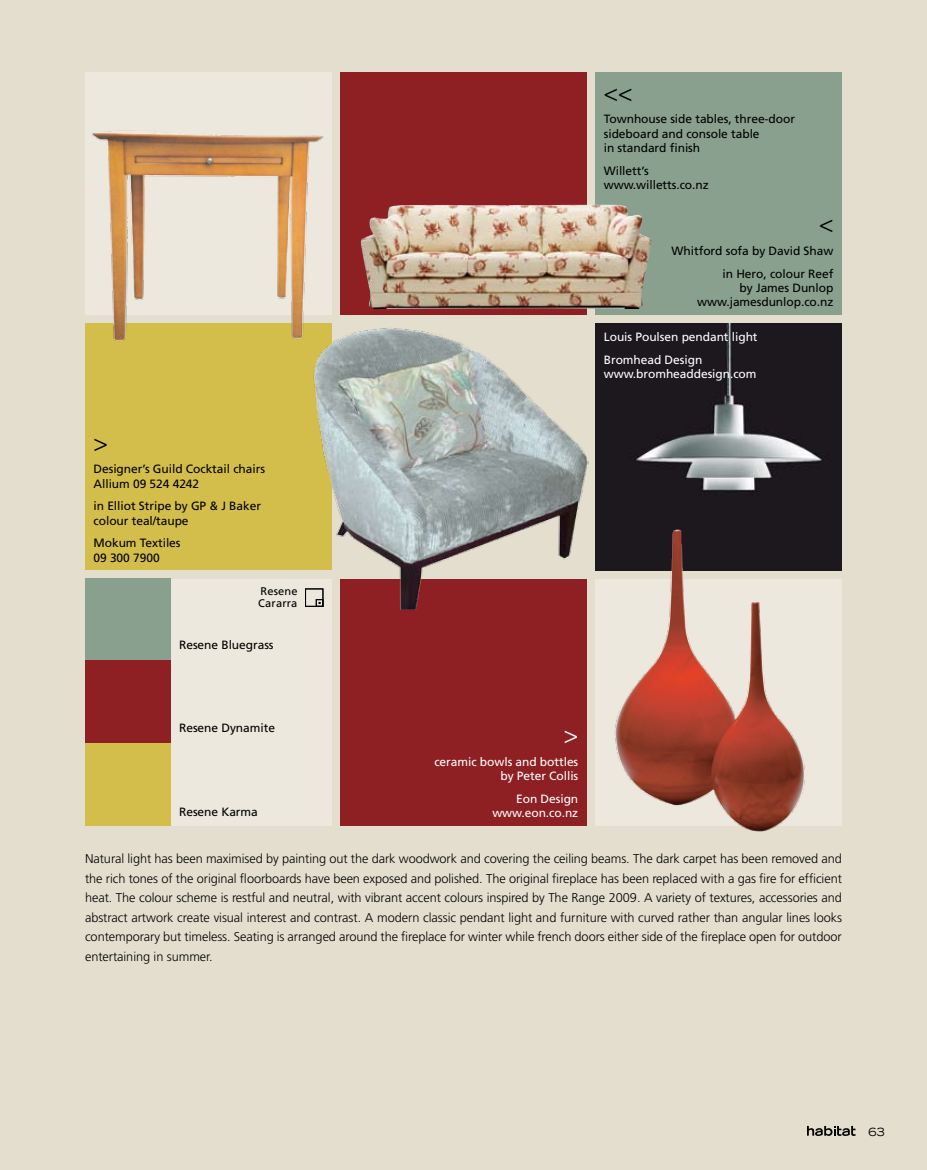
<style>
.page{position:relative;width:927px;height:1170px;background:#fff}
.page>*{position:absolute;margin:0;border:0;box-sizing:border-box;transform-origin:0 0}
.t1{font:300 24px "Frutiger";color:#000}
.t2{font:300 24px "Frutiger";color:#fff}
.t3{font:300 12.75px/19.5px "Frutiger";letter-spacing:-.005em;color:#000;text-align:justify}
.t4{font:12px/14.2px "Frutiger";letter-spacing:-.005em;color:#000}
.t5{font:12px/14.2px "Frutiger";letter-spacing:-.005em;color:#fff;text-align:right}
.t6{font:expanded 11.25px "Trade Gothic LH";color:#000}
.t7{font:11.1px/11.1px "Frutiger";letter-spacing:.015em;color:#000}
</style>
<div class="page">
<div style="left:0;top:0;width:927px;height:1169px;background:#e3dece"></div>
<div style="left:340px;top:578px;width:247px;height:247px;background:#8e2024"></div>
<img style="left:595px;top:323px;width:247px;height:156px">
<div style="left:340px;top:72px;width:247px;height:243px;background:#8e2024"></div>
<div style="left:85px;top:578px;width:247px;height:247px;background:#ece8dd"></div>
<div style="left:85px;top:578px;width:86px;height:82px;background:#88a08d"></div>
<div style="left:85px;top:660px;width:86px;height:83px;background:#8e2024"></div>
<div style="left:85px;top:743px;width:86px;height:82px;background:#d4be4b"></div>
<div style="left:85px;top:323px;width:247px;height:247px;background:#d4be4b"></div>
<div style="left:595px;top:72px;width:247px;height:243px;background:#88a08d"></div>
<div style="left:85px;top:72px;width:247px;height:243px;background:#ece8dd"></div>
<img style="left:92px;top:130px;width:232px;height:211px">
<img style="left:304px;top:286px;width:285px;height:323px">
<img style="left:571px;top:479px;width:271px;height:353px">
<img style="left:360px;top:204px;width:292px;height:105px">
<svg style="left:807px;top:1125px;width:48px;height:10px"></svg>
<h1 class="t1" style="left:604px;top:79px;width:30px">&lt;&lt;</h1>
<p class="t4" style="left:604px;top:112px;width:193px">Townhouse side tables, three-door sideboard and console table<br>in standard finish</p>
<p class="t4" style="left:604px;top:163px;width:106px">Willett’s www.willetts.co.nz</p>
<h1 class="t1" style="left:819px;top:210px;width:16px">&lt;</h1>
<p class="t4" style="left:672px;top:239px;width:163px;line-height:22.8px;text-align:right">Whitford sofa by David Shaw in Hero, colour Reef</p>
<p class="t4" style="left:697px;top:281px;width:138px;text-align:right">by James Dunlop www.jamesdunlop.co.nz</p>
<h1 class="t1" style="left:94px;top:428px;width:16px">&gt;</h1>
<p class="t4" style="left:94px;top:462px;width:173px">Designer’s Guild Cocktail chairs<br>Allium 09 524 4242</p>
<p class="t4" style="left:94px;top:499px;width:169px">in Elliot Stripe by GP &amp; J Baker colour teal/taupe</p>
<p class="t4" style="left:94px;top:536px;width:89px">Mokum Textiles<br>09 300 7900</p>
<p class="t7" style="left:258px;top:586px;width:41px">Resene<br>Cararra</p>
<p class="t4" style="left:179px;top:638px;width:96px">Resene Bluegrass</p>
<p class="t4" style="left:179px;top:720px;width:97px">Resene Dynamite</p>
<p class="t4" style="left:179px;top:804px;width:80px">Resene Karma</p>
<p class="t5" style="left:604px;top:325px;width:155px;line-height:22.8px;text-align:left">Louis Poulsen pendant light<br>Bromhead Design</p>
<p class="t5" style="left:604px;top:366px;width:154px">www.bromheaddesign.com</p>
<h1 class="t2" style="left:564px;top:721px;width:16px">&gt;</h1>
<p class="t5" style="left:434px;top:754px;width:145px">ceramic bowls and bottles by Peter Collis</p>
<p class="t5" style="left:492px;top:791px;width:87px">Eon Design www.eon.co.nz</p>
<p class="t3" style="left:85px;top:849px;width:758px">Natural light has been maximised by painting out the dark woodwork and covering the ceiling beams. The dark carpet has been removed and the rich tones of the original floorboards have been exposed and polished. The original fireplace has been replaced with a gas fire for efficient heat. The colour scheme is restful and neutral, with vibrant accent colours inspired by The Range 2009. A variety of textures, accessories and abstract artwork create visual interest and contrast. A modern classic pendant light and furniture with curved rather than angular lines looks contemporary but timeless. Seating is arranged around the fireplace for winter while french doors either side of the fireplace open for outdoor entertaining in summer.</p>
<p class="t6" style="left:869px;top:1124px;width:18px">63</p>
</div>
